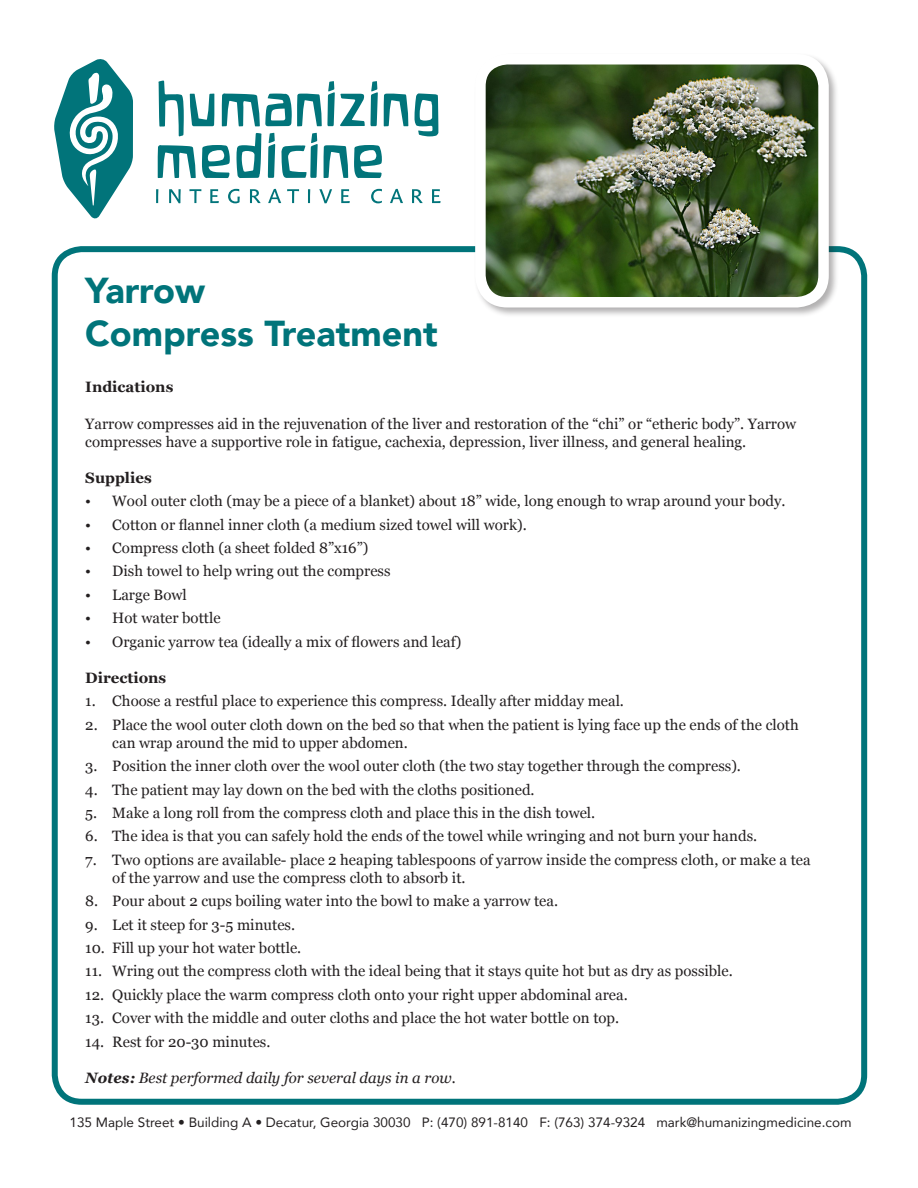
<style>
.page{position:relative;width:918px;height:1188px;background:#fff}
.page>*{position:absolute;margin:0;border:0;box-sizing:border-box;transform-origin:0 0}
.t1{font:900 36px "Avenir";color:#00747a}
.t2{font:15px/18px "Georgia";color:#231f20}
.t3{font:italic 15px "Georgia";color:#231f20}
.t4{font:700 15px "Georgia";color:#231f20}
.t5{font:13.5px "Avenir";color:#231f20}
.s1{font-weight:700}
</style>
<div class="page">
<svg style="left:156px;top:189px;width:2px;height:14px"></svg>
<svg style="left:169px;top:189px;width:12px;height:14px"></svg>
<svg style="left:189px;top:189px;width:12px;height:14px"></svg>
<svg style="left:210px;top:189px;width:9px;height:14px"></svg>
<svg style="left:228px;top:189px;width:12px;height:14px"></svg>
<svg style="left:250px;top:189px;width:11px;height:14px"></svg>
<svg style="left:268px;top:189px;width:13px;height:14px"></svg>
<svg style="left:287px;top:189px;width:12px;height:14px"></svg>
<svg style="left:308px;top:189px;width:2px;height:14px"></svg>
<svg style="left:319px;top:189px;width:13px;height:14px"></svg>
<svg style="left:341px;top:189px;width:9px;height:14px"></svg>
<svg style="left:371px;top:189px;width:11px;height:14px"></svg>
<svg style="left:390px;top:189px;width:13px;height:14px"></svg>
<svg style="left:412px;top:189px;width:11px;height:14px"></svg>
<svg style="left:432px;top:189px;width:9px;height:14px"></svg>
<svg style="left:158px;top:81px;width:26px;height:55px"></svg>
<svg style="left:190px;top:94px;width:24px;height:32px"></svg>
<svg style="left:222px;top:81px;width:156px;height:45px"></svg>
<svg style="left:384px;top:94px;width:24px;height:32px"></svg>
<svg style="left:415px;top:93px;width:23px;height:43px"></svg>
<svg style="left:158px;top:145px;width:38px;height:33px"></svg>
<svg style="left:202px;top:145px;width:28px;height:33px"></svg>
<svg style="left:237px;top:133px;width:24px;height:45px"></svg>
<svg style="left:268px;top:133px;width:7px;height:45px"></svg>
<svg style="left:281px;top:133px;width:37px;height:45px"></svg>
<svg style="left:324px;top:145px;width:24px;height:33px"></svg>
<svg style="left:354px;top:145px;width:28px;height:33px"></svg>
<svg style="left:54px;top:59px;width:79px;height:160px"></svg>
<div style="left:52px;top:246px;width:815px;height:859px;border:6px solid #00747a;border-radius:27px"></div>
<div style="left:473px;top:52px;width:366px;height:266px;background:#231f20;opacity:.35"></div>
<img style="left:480px;top:59px;width:344px;height:243px">
<div style="left:475px;top:54px;width:354px;height:254px;border:10px solid #fff;border-radius:27px"></div>
<p class="t1" style="left:85px;top:260px;width:121px">Yarrow</p>
<p class="t1" style="left:85px;top:303px;width:354px">Compress Treatment</p>
<p class="t4" style="left:85px;top:376px;width:90px">Indications</p>
<p class="t2" style="left:85px;top:414px;width:712px">Yarrow compresses aid in the rejuvenation of the liver and restoration of the “chi” or “etheric body”. Yarrow compresses have a supportive role in fatigue, cachexia, depression, liver illness, and general healing.</p>
<p class="t4" style="left:85px;top:466px;width:68px">Supplies</p>
<p class="t2" style="left:85px;top:491px;width:702px">• Wool outer cloth (may be a piece of a blanket) about 18” wide, long enough to wrap around your body.</p>
<p class="t2" style="left:85px;top:515px;width:443px">• Cotton or flannel inner cloth (a medium sized towel will work).</p>
<p class="t2" style="left:85px;top:538px;width:285px">• Compress cloth (a sheet folded 8”x16”)</p>
<p class="t2" style="left:85px;top:562px;width:307px">• Dish towel to help wring out the compress</p>
<p class="t2" style="left:85px;top:585px;width:103px">• Large Bowl</p>
<p class="t2" style="left:85px;top:608px;width:137px">• Hot water bottle</p>
<p class="t2" style="left:85px;top:632px;width:378px">• Organic yarrow tea (ideally a mix of flowers and leaf)</p>
<p class="t4" style="left:85px;top:666px;width:83px">Directions</p>
<p class="t2" style="left:85px;top:692px;width:540px">1. Choose a restful place to experience this compress. Ideally after midday meal.</p>
<p class="t2" style="left:112px;top:715px;width:688px;text-indent:-27px">2. Place the wool outer cloth down on the bed so that when the patient is lying face up the ends of the cloth can wrap around the mid to upper abdomen.</p>
<p class="t2" style="left:85px;top:756px;width:657px">3. Position the inner cloth over the wool outer cloth (the two stay together through the compress).</p>
<p class="t2" style="left:85px;top:780px;width:451px">4. The patient may lay down on the bed with the cloths positioned.</p>
<p class="t2" style="left:85px;top:803px;width:512px">5. Make a long roll from the compress cloth and place this in the dish towel.</p>
<p class="t2" style="left:85px;top:827px;width:673px">6. The idea is that you can safely hold the ends of the towel while wringing and not burn your hands.</p>
<p class="t2" style="left:112px;top:850px;width:700px;text-indent:-27px">7. Two options are available- place 2 heaping tablespoons of yarrow inside the compress cloth, or make a tea of the yarrow and use the compress cloth to absorb it.</p>
<p class="t2" style="left:85px;top:891px;width:474px">8. Pour about 2 cups boiling water into the bowl to make a yarrow tea.</p>
<p class="t2" style="left:85px;top:915px;width:211px">9. Let it steep for 3-5 minutes.</p>
<p class="t2" style="left:85px;top:938px;width:218px">10. Fill up your hot water bottle.</p>
<p class="t2" style="left:85px;top:962px;width:649px">11. Wring out the compress cloth with the ideal being that it stays quite hot but as dry as possible.</p>
<p class="t2" style="left:85px;top:985px;width:544px">12. Quickly place the warm compress cloth onto your right upper abdominal area.</p>
<p class="t2" style="left:85px;top:1008px;width:535px">13. Cover with the middle and outer cloths and place the hot water bottle on top.</p>
<p class="t2" style="left:85px;top:1032px;width:187px">14. Rest for 20-30 minutes.</p>
<p class="t3" style="left:85px;top:1067px;width:372px"><span class="s1">Notes:</span> Best performed daily for several days in a row.</p>
<p class="t5" style="left:70px;top:1112px;width:783px">135 Maple Street • Building A • Decatur, Georgia 30030 P: (470) 891-8140 F: (763) 374-9324 mark@humanizingmedicine.com</p>
</div>
